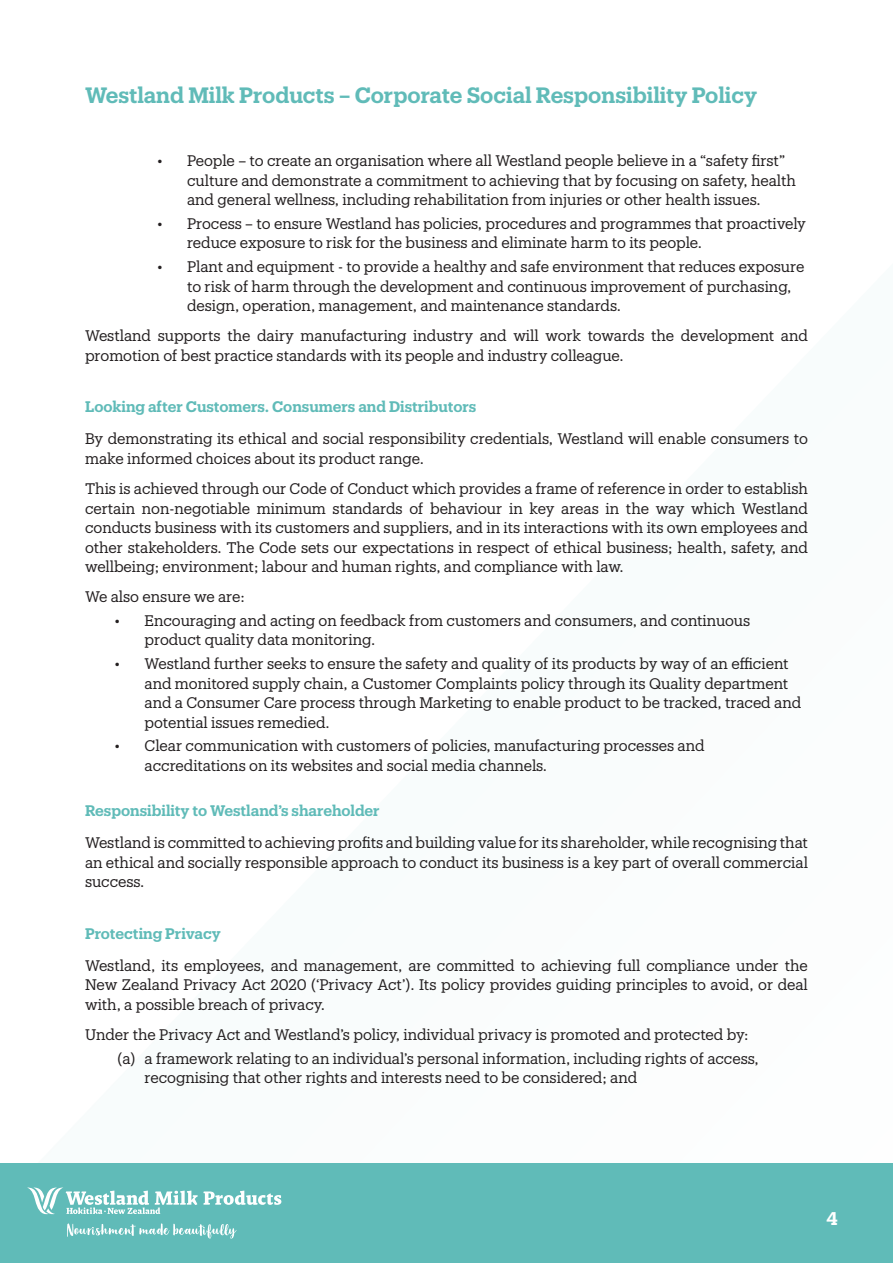
<style>
.page{position:relative;width:893px;height:1263px;background:#fff}
.page>*{position:absolute;margin:0;border:0;box-sizing:border-box;transform-origin:0 0}
.t1{font:600 21.75px "Produkt";color:#60bbb8}
.t2{font:600 18px "Produkt";color:#fff}
.Body_Text{font:15px/19.5px "Produkt";letter-spacing:-.005em;color:#231f20}
.Heading_2{font:600 15px "Produkt";color:#60bbb8}
.Body_-_small_space_a{font:15px "Produkt";letter-spacing:-.005em;color:#231f20}
</style>
<div class="page">
<div style="left:0;top:1163px;width:893px;height:100px;background:#60bbb8"></div>
<svg style="left:27px;top:1187px;width:254px;height:28px"></svg>
<svg style="left:67px;top:1223px;width:170px;height:15px"></svg>
<h1 class="t1" style="left:85px;top:80px;width:674px">Westland Milk Products – Corporate Social Responsibility Policy</h1>
<p class="Body_Text" style="left:187px;top:150px;width:610px;text-indent:-30px">• People – to create an organisation where all Westland people believe in a “safety first” culture and demonstrate a commitment to achieving that by focusing on safety, health and general wellness, including rehabilitation from injuries or other health issues.</p>
<p class="Body_Text" style="left:187px;top:213px;width:620px;text-indent:-30px">• Process – to ensure Westland has policies, procedures and programmes that proactively reduce exposure to risk for the business and eliminate harm to its people.</p>
<p class="Body_Text" style="left:187px;top:256px;width:619px;text-indent:-30px">• Plant and equipment - to provide a healthy and safe environment that reduces exposure to risk of harm through the development and continuous improvement of purchasing, design, operation, management, and maintenance standards.</p>
<p class="Body_Text" style="left:85px;top:325px;width:724px">Westland supports the dairy manufacturing industry and will work towards the development and promotion of best practice standards with its people and industry colleague.</p>
<p class="Heading_2" style="left:85px;top:396px;width:393px">Looking after Customers. Consumers and Distributors</p>
<p class="Body_Text" style="left:85px;top:428px;width:724px">By demonstrating its ethical and social responsibility credentials, Westland will enable consumers to make informed choices about its product range.</p>
<p class="Body_Text" style="left:85px;top:478px;width:724px;text-align:justify">This is achieved through our Code of Conduct which provides a frame of reference in order to establish certain non-negotiable minimum standards of behaviour in key areas in the way which Westland conducts business with its customers and suppliers, and in its interactions with its own employees and other stakeholders. The Code sets our expectations in respect of ethical business; health, safety, and wellbeing; environment; labour and human rights, and compliance with law.</p>
<p class="Body_-_small_space_a" style="left:85px;top:586px;width:161px">We also ensure we are:</p>
<p class="Body_Text" style="left:145px;top:610px;width:607px;text-indent:-30px">• Encouraging and acting on feedback from customers and consumers, and continuous product quality data monitoring.</p>
<p class="Body_Text" style="left:145px;top:653px;width:658px;text-indent:-30px">• Westland further seeks to ensure the safety and quality of its products by way of an efficient and monitored supply chain, a Customer Complaints policy through its Quality department and a Consumer Care process through Marketing to enable product to be tracked, traced and potential issues remedied.</p>
<p class="Body_Text" style="left:145px;top:735px;width:561px;text-indent:-30px">• Clear communication with customers of policies, manufacturing processes and accreditations on its websites and social media channels.</p>
<p class="Heading_2" style="left:85px;top:800px;width:296px">Responsibility to Westland’s shareholder</p>
<p class="Body_Text" style="left:85px;top:832px;width:724px;text-align:justify">Westland is committed to achieving profits and building value for its shareholder, while recognising that an ethical and socially responsible approach to conduct its business is a key part of overall commercial success.</p>
<p class="Heading_2" style="left:85px;top:922px;width:137px">Protecting Privacy</p>
<p class="Body_Text" style="left:85px;top:955px;width:724px;text-align:justify">Westland, its employees, and management, are committed to achieving full compliance under the New Zealand Privacy Act 2020 (‘Privacy Act’). Its policy provides guiding principles to avoid, or deal with, a possible breach of privacy.</p>
<p class="Body_-_small_space_a" style="left:85px;top:1024px;width:665px">Under the Privacy Act and Westland’s policy, individual privacy is promoted and protected by:</p>
<p class="Body_Text" style="left:145px;top:1048px;width:616px;text-indent:-27px">(a) a framework relating to an individual’s personal information, including rights of access, recognising that other rights and interests need to be considered; and</p>
<p class="t2" style="left:826px;top:1205px;width:13px">4</p>
</div>
